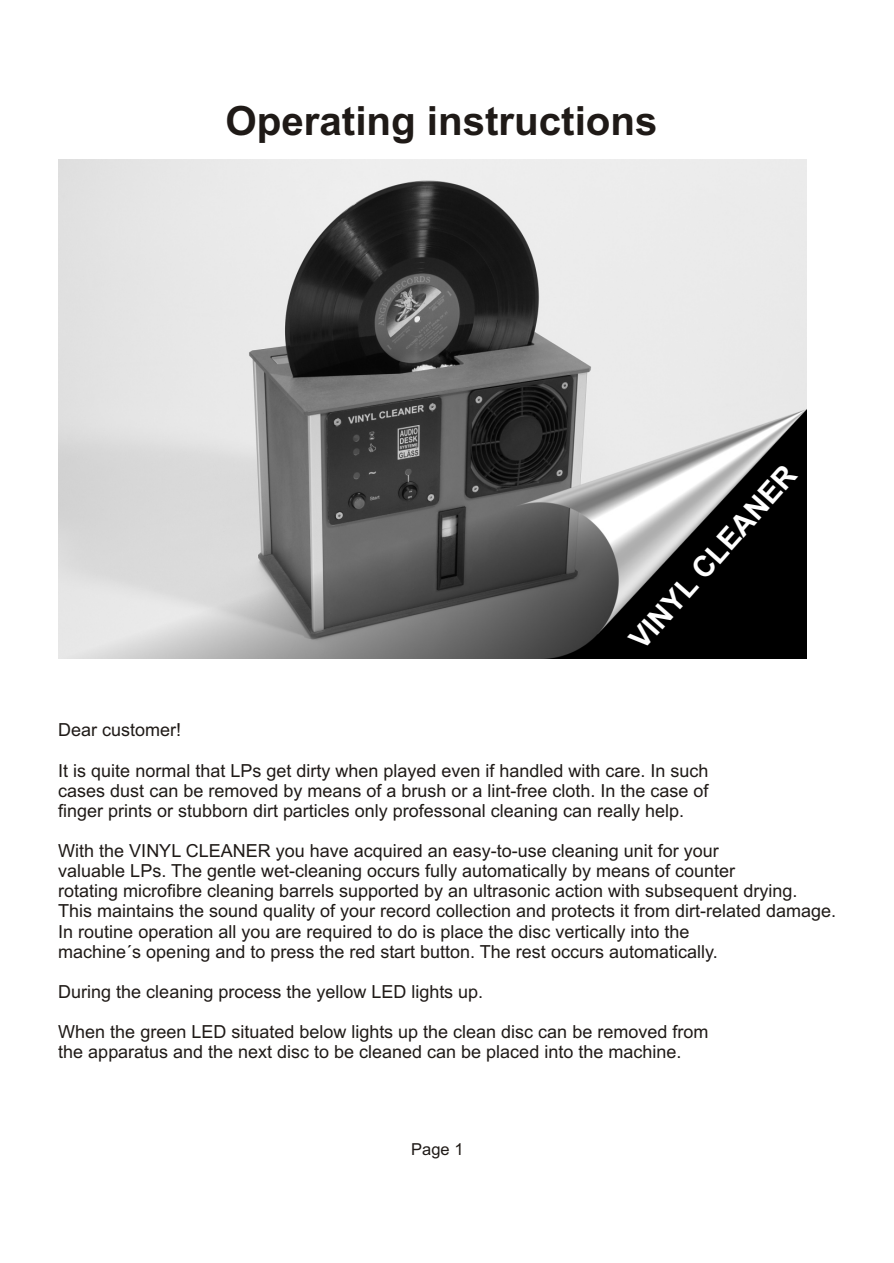
<style>
.page{position:relative;width:894px;height:1263px;background:#fff}
.page>*{position:absolute;margin:0;border:0;box-sizing:border-box;transform-origin:0 0}
.t1{font:700 40.35px "Arial";color:#1f1a17}
.t2{font:700 29.1px "Arial";color:#fff}
.t3{font:18px/20.1px "Arial";color:#1f1a17}
.t4{font:16.5px "Arial";color:#1f1a17}
</style>
<div class="page">
<img style="left:58px;top:160px;width:749px;height:499px">
<h1 class="t1" style="left:226px;top:105px;width:433px">Operating instructions</h1>
<h2 class="t2" style="left:627px;top:637px;width:236px;rotate:-48deg">VINYL CLEANER</h2>
<p class="t3" style="left:58px;top:722px;width:125px">Dear customer!</p>
<p class="t3" style="left:58px;top:762px;width:652px;text-align:justify">It is quite normal that LPs get dirty when played even if handled with care. In such cases dust can be removed by means of a brush or a lint-free cloth. In the case of finger prints or stubborn dirt particles only professonal cleaning can really help.</p>
<p class="t3" style="left:58px;top:842px;width:779px">With the VINYL CLEANER you have acquired an easy-to-use cleaning unit for your<br>valuable LPs. The gentle wet-cleaning occurs fully automatically by means of counter<br>rotating microfibre cleaning barrels supported by an ultrasonic action with subsequent drying.<br>This maintains the sound quality of your record collection and protects it from dirt-related damage.<br>In routine operation all you are required to do is place the disc vertically into the<br>machine´s opening and to press the red start button. The rest occurs automatically.</p>
<p class="t3" style="left:58px;top:983px;width:426px">During the cleaning process the yellow LED lights up.</p>
<p class="t3" style="left:58px;top:1023px;width:652px">When the green LED situated below lights up the clean disc can be removed from the apparatus and the next disc to be cleaned can be placed into the machine.</p>
<p class="t4" style="left:411px;top:1142px;width:54px">Page 1</p>
</div>
